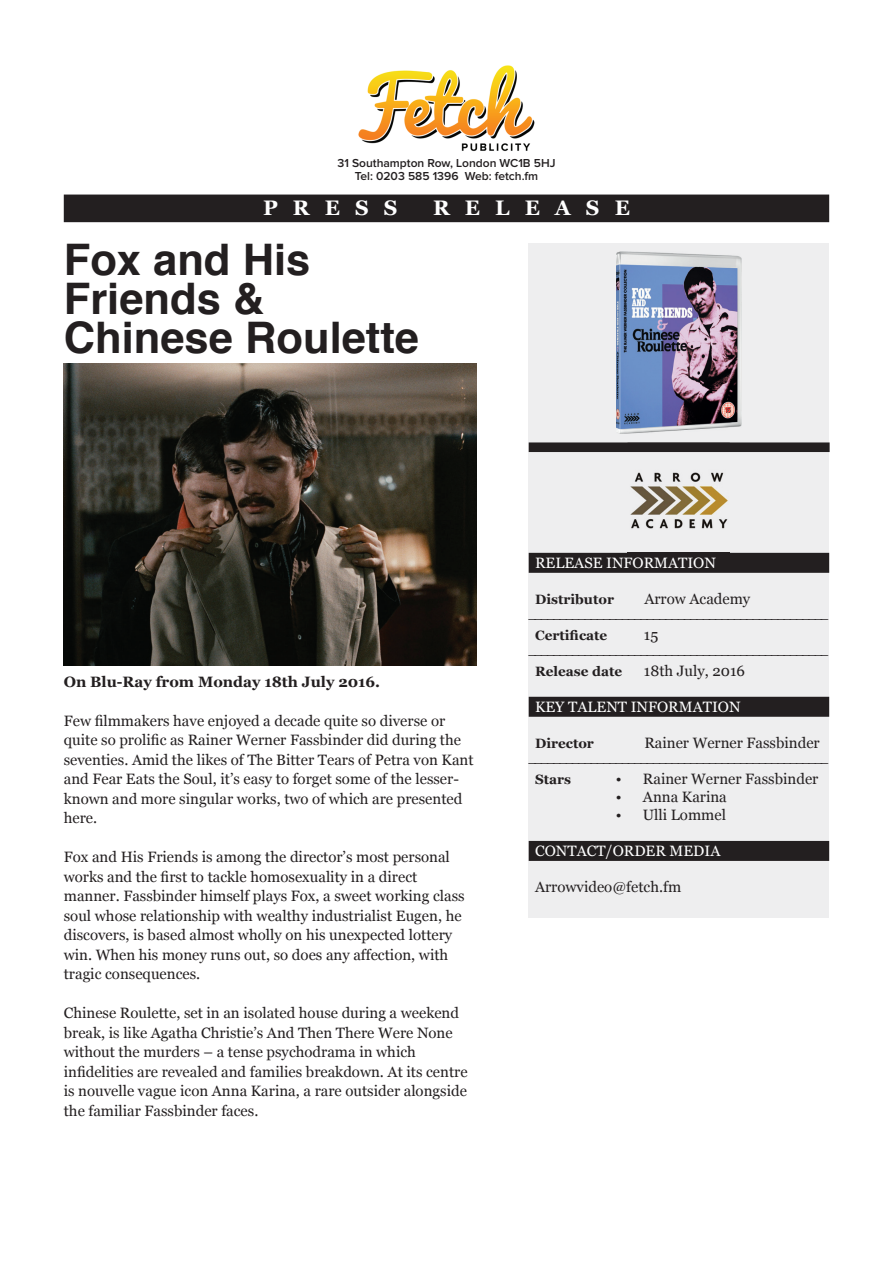
<style>
.page{position:relative;width:893px;height:1263px;background:#fff}
.page>*{position:absolute;margin:0;border:0;box-sizing:border-box;transform-origin:0 0}
.t1{font:700 43.5px/39px "Helvetica";color:#231f20}
.t2{font:700 21px "Georgia";letter-spacing:.72em;color:#fff}
.t3{font:15px/19.5px "Georgia";color:#231f20}
.t4{font:15px "Minion Pro";color:#231f20}
.t5{font:15px "Georgia";color:#fff}
.t6{font:700 15px "Georgia";color:#231f20}
.t7{font:700 13.5px "Georgia";color:#231f20}
.t8{font:600 12px/13.5px "Proxima Nova";color:#231f20;text-align:center}
</style>
<div class="page">
<div style="left:65px;top:195px;width:763px;height:26px;background:#231f20"></div>
<div style="left:64px;top:195px;width:765px;height:27px;border:2px solid #231f20"></div>
<div style="left:528px;top:243px;width:301px;height:674px;background:#eeeeef"></div>
<div style="left:529px;top:697px;width:299px;height:19px;background:#231f20"></div>
<div style="left:529px;top:697px;width:300px;height:20px;border:2px solid #231f20"></div>
<svg style="left:529px;top:442px;width:301px;height:10px"></svg>
<img style="left:358px;top:65px;width:177px;height:87px">
<div style="left:529px;top:553px;width:300px;height:20px;background:#231f20"></div>
<div style="left:529px;top:842px;width:299px;height:18px;background:#231f20"></div>
<div style="left:529px;top:841px;width:300px;height:20px;border:2px solid #231f20"></div>
<img style="left:616px;top:251px;width:125px;height:182px">
<img style="left:627px;top:472px;width:103px;height:88px">
<img style="left:627px;top:442px;width:103px;height:10px">
<img style="left:627px;top:443px;width:103px;height:8px">
<img style="left:627px;top:553px;width:103px;height:2px">
<img style="left:64px;top:364px;width:412px;height:302px">
<p class="t8" style="left:337px;top:156px;width:219px">31 Southampton Row, London WC1B 5HJ<br>Tel: 0203 585 1396 Web: fetch.fm</p>
<h2 class="t2" style="left:263px;top:196px;width:136px">PRESS</h2>
<h2 class="t2" style="left:433px;top:196px;width:198px">RELEASE</h2>
<h1 class="t1" style="left:64px;top:241px;width:357px">Fox and His<br>Friends &amp;<br>Chinese Roulette</h1>
<p class="t6" style="left:64px;top:673px;width:318px">On Blu-Ray from Monday 18th July 2016.</p>
<p class="t3" style="left:64px;top:710px;width:411px">Few filmmakers have enjoyed a decade quite so diverse or quite so prolific as Rainer Werner Fassbinder did during the seventies. Amid the likes of The Bitter Tears of Petra von Kant and Fear Eats the Soul, it’s easy to forget some of the lesser&shy;known and more singular works, two of which are presented here.</p>
<p class="t3" style="left:64px;top:847px;width:402px">Fox and His Friends is among the director’s most personal works and the first to tackle homosexuality in a direct manner. Fassbinder himself plays Fox, a sweet working class soul whose relationship with wealthy industrialist Eugen, he discovers, is based almost wholly on his unexpected lottery win. When his money runs out, so does any affection, with tragic consequences.</p>
<p class="t3" style="left:64px;top:1003px;width:405px">Chinese Roulette, set in an isolated house during a weekend break, is like Agatha Christie’s And Then There Were None without the murders – a tense psychodrama in which infidelities are revealed and families breakdown. At its centre is nouvelle vague icon Anna Karina, a rare outsider alongside the familiar Fassbinder faces.</p>
<p class="t5" style="left:535px;top:554px;width:182px">RELEASE INFORMATION</p>
<p class="t7" style="left:535px;top:591px;width:80px">Distributor</p>
<p class="t3" style="left:644px;top:589px;width:108px">Arrow Academy</p>
<p class="t7" style="left:535px;top:627px;width:74px">Certificate</p>
<p class="t3" style="left:644px;top:625px;width:16px">15</p>
<p class="t7" style="left:535px;top:663px;width:89px">Release date</p>
<p class="t3" style="left:644px;top:661px;width:103px">18th July, 2016</p>
<p class="t5" style="left:535px;top:698px;width:207px">KEY TALENT INFORMATION</p>
<p class="t7" style="left:535px;top:735px;width:60px">Director</p>
<p class="t3" style="left:644px;top:733px;width:177px">Rainer Werner Fassbinder</p>
<p class="t7" style="left:535px;top:771px;width:38px">Stars</p>
<p class="t4" style="left:528px;top:603px;width:302px">________________________________________________</p>
<p class="t4" style="left:528px;top:639px;width:302px">________________________________________________</p>
<p class="t4" style="left:528px;top:747px;width:302px">________________________________________________</p>
<p class="t3" style="left:616px;top:769px;width:204px">• Rainer Werner Fassbinder</p>
<p class="t3" style="left:616px;top:787px;width:112px">• Anna Karina</p>
<p class="t3" style="left:616px;top:805px;width:112px">• Ulli Lommel</p>
<p class="t5" style="left:535px;top:842px;width:187px">CONTACT/ORDER MEDIA</p>
<p class="t3" style="left:535px;top:877px;width:148px">Arrowvideo@fetch.fm</p>
</div>
